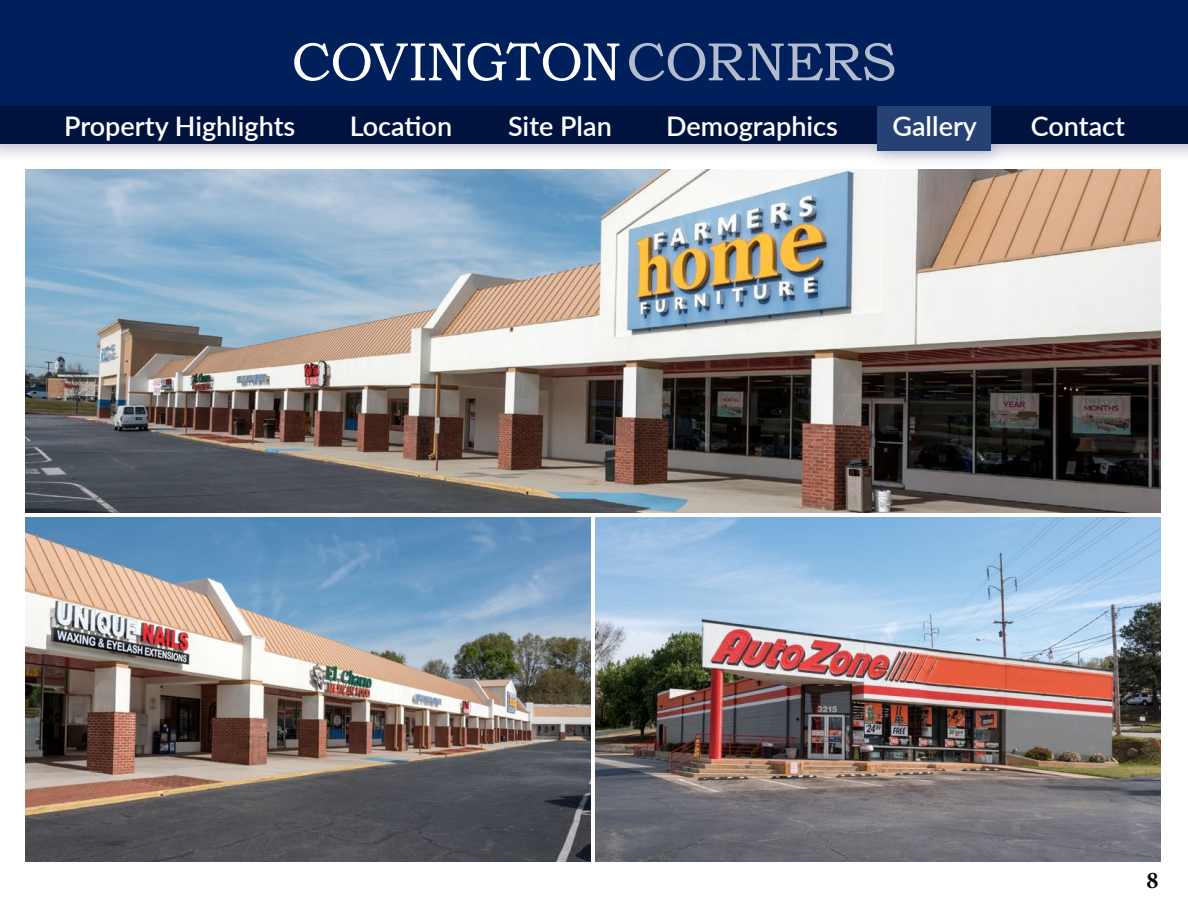
<style>
.page{position:relative;width:1188px;height:918px;background:#fff}
.page>*{position:absolute;margin:0;border:0;box-sizing:border-box;transform-origin:0 0}
.t1{font:54px "Bookman Old Style";letter-spacing:-.02em;color:#fff}
.t2{font:600 27px "Lato";color:#fff}
.t3{font:700 24px "Minion Pro";color:#000}
.s1{color:#b3bcce}
</style>
<div class="page">
<img style="left:25px;top:169px;width:1135px;height:344px">
<img style="left:25px;top:518px;width:565px;height:343px">
<img style="left:595px;top:518px;width:565px;height:343px">
<div style="left:0;top:0;width:1188px;height:144px;background:#00205c"></div>
<div style="left:0;top:96px;width:1188px;height:68px;background:#00053e;opacity:.5"></div>
<div style="left:0;top:106px;width:1188px;height:38px;background:#00123e"></div>
<div style="left:865px;top:94px;width:144px;height:75px;background:#00205c;opacity:.25"></div>
<div style="left:878px;top:106px;width:113px;height:45px;background:#264174"></div>
<h1 class="t1" style="left:291px;top:27px;width:607px">COVINGTON<span class="s1">CORNERS</span></h1>
<p class="t2" style="left:64px;top:107px;width:233px">Property Highlights</p>
<p class="t2" style="left:350px;top:107px;width:104px">Location</p>
<p class="t2" style="left:508px;top:107px;width:105px">Site Plan</p>
<p class="t2" style="left:666px;top:107px;width:173px">Demographics</p>
<p class="t2" style="left:1031px;top:107px;width:96px">Contact</p>
<p class="t2" style="left:892px;top:107px;width:86px">Gallery</p>
<p class="t3" style="left:1146px;top:864px;width:13px">8</p>
</div>
